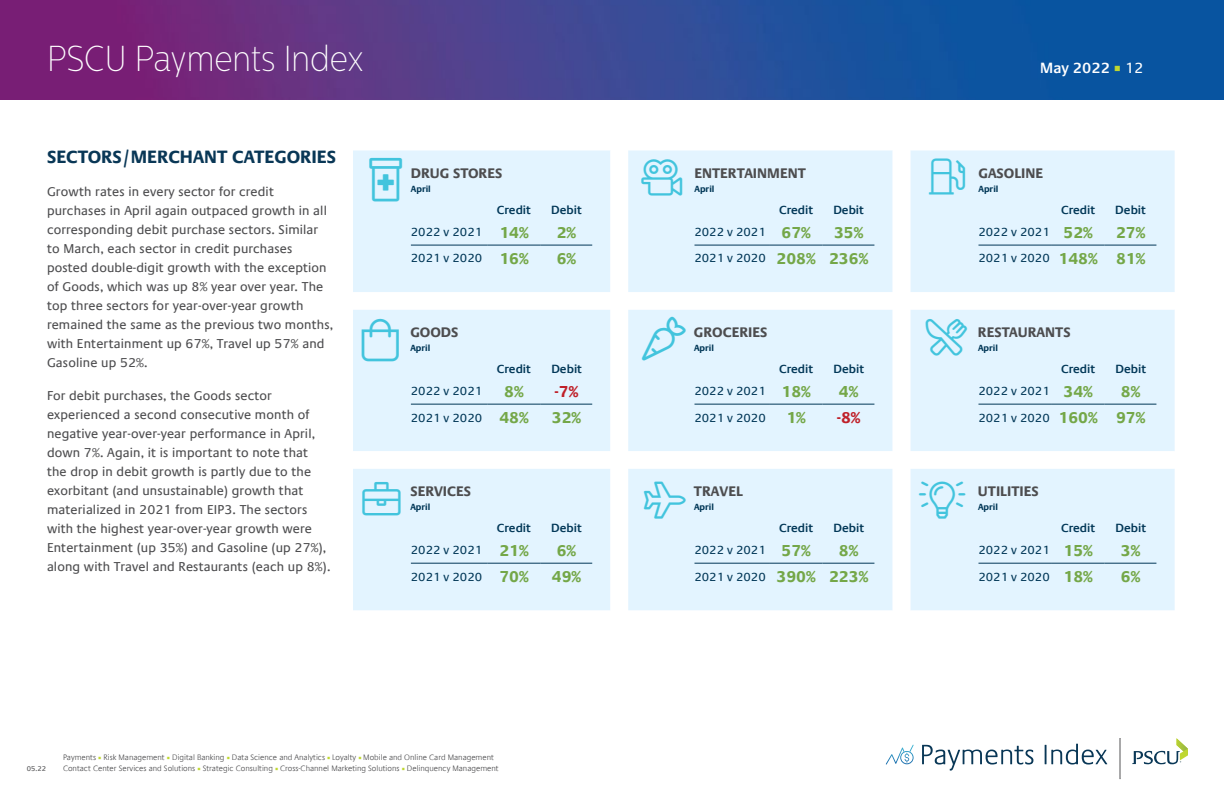
<style>
.page{position:relative;width:1224px;height:792px;background:#fff}
.page>*{position:absolute;margin:0;border:0;box-sizing:border-box;transform-origin:0 0}
.t1{font:300 43.5px "Font Awesome 5 Pro";color:#42c4dd}
.t2{font:300 42.5px "Font Awesome 5 Pro";color:#42c4dd}
.t3{font:300 37.1px "Font Awesome 5 Pro";color:#42c4dd}
.t4{font:300 37px "Font Awesome 5 Pro";color:#42c4dd}
.t5{font:300 36.7px "Font Awesome 5 Pro";color:#42c4dd}
.t6{font:100 36px "Centrale Sans Cnd";color:#fff}
.t7{font:700 18px "Praxis Com";color:#093756}
.t8{font:700 16px "Praxis Com";color:#74a748}
.t9{font:700 16px "Praxis Com";color:#bf2029}
.t10{font:600 15px "Praxis Com";color:#fff}
.t11{font:700 14px "Praxis Com";color:#4d4d4f}
.t12{font:13px/19px "Praxis Com";letter-spacing:.01em;color:#4d4d4f}
.t13{font:12px "Praxis Com";color:#013757}
.t14{font:600 12px "Praxis Com";color:#013757}
.t15{font:700 9px "Praxis Com";color:#013757}
.t16{font:300 8px "Praxis Com";color:#4d4d4f}
.t17{font:7px "Praxis Com";color:#4d4d4f}
.s1{font-family:"Minion Pro";font-weight:400;font-size:18px;color:#bfd730}
.s2{font-weight:400}
.s3{font-weight:700;font-size:16px;color:#74a748}
.s4{font-family:"Minion Pro";font-weight:400;color:#bfd730}
</style>
<div class="page">
<img style="left:0;top:0;width:1224px;height:100px">
<svg style="left:922px;top:745px;width:111px;height:26px"></svg>
<svg style="left:1045px;top:744px;width:62px;height:21px"></svg>
<svg style="left:1120px;top:738px;width:1px;height:41px"></svg>
<svg style="left:1132px;top:738px;width:56px;height:26px"></svg>
<svg style="left:886px;top:745px;width:28px;height:20px"></svg>
<svg style="left:353px;top:150px;width:822px;height:460px;fill:#e3f4ff"></svg>
<hr style="left:411px;top:245px;width:77px;height:1px;background:#013757">
<hr style="left:488px;top:245px;width:52px;height:1px;background:#013757">
<hr style="left:540px;top:245px;width:52px;height:1px;background:#013757">
<hr style="left:694px;top:245px;width:76px;height:1px;background:#013757">
<hr style="left:770px;top:245px;width:52px;height:1px;background:#013757">
<hr style="left:822px;top:245px;width:52px;height:1px;background:#013757">
<hr style="left:978px;top:245px;width:74px;height:1px;background:#013757">
<hr style="left:1052px;top:245px;width:52px;height:1px;background:#013757">
<hr style="left:1104px;top:245px;width:52px;height:1px;background:#013757">
<hr style="left:411px;top:404px;width:77px;height:1px;background:#013757">
<hr style="left:488px;top:404px;width:52px;height:1px;background:#013757">
<hr style="left:540px;top:404px;width:52px;height:1px;background:#013757">
<hr style="left:694px;top:404px;width:76px;height:1px;background:#013757">
<hr style="left:770px;top:404px;width:52px;height:1px;background:#013757">
<hr style="left:822px;top:404px;width:52px;height:1px;background:#013757">
<hr style="left:978px;top:404px;width:74px;height:1px;background:#013757">
<hr style="left:1052px;top:404px;width:52px;height:1px;background:#013757">
<hr style="left:1104px;top:404px;width:52px;height:1px;background:#013757">
<hr style="left:411px;top:563px;width:77px;height:1px;background:#013757">
<hr style="left:488px;top:563px;width:52px;height:1px;background:#013757">
<hr style="left:540px;top:563px;width:52px;height:1px;background:#013757">
<hr style="left:694px;top:563px;width:76px;height:1px;background:#013757">
<hr style="left:770px;top:563px;width:52px;height:1px;background:#013757">
<hr style="left:822px;top:563px;width:52px;height:1px;background:#013757">
<hr style="left:978px;top:563px;width:74px;height:1px;background:#013757">
<hr style="left:1052px;top:563px;width:52px;height:1px;background:#013757">
<hr style="left:1104px;top:563px;width:52px;height:1px;background:#013757">
<div style="left:919px;top:482px;width:46px;height:37px;background:#e3f4ff"></div>
<div style="left:362px;top:319px;width:37px;height:42px;background:#e3f4ff"></div>
<svg style="left:369px;top:158px;width:33px;height:44px"></svg>
<div style="left:926px;top:317px;width:42px;height:39px;background:#e3f4ff"></div>
<div style="left:644px;top:482px;width:42px;height:37px;background:#e3f4ff"></div>
<svg style="left:363px;top:482px;width:38px;height:33px"></svg>
<div style="left:642px;top:316px;width:44px;height:44px;background:#e3f4ff"></div>
<svg style="left:641px;top:159px;width:41px;height:36px"></svg>
<svg style="left:929px;top:158px;width:36px;height:36px"></svg>
<h3 class="t6" style="left:47px;top:38px;width:318px">PSCU Payments Index</h3>
<p class="t10" style="left:1040px;top:59px;width:105px">May 2022 <span class="s1">■</span> <span class="s2">12</span></p>
<h3 class="t7" style="left:47px;top:146px;width:291px">SECTORS/MERCHANT CATEGORIES</h3>
<p class="t12" style="left:47px;top:182px;width:288px">Growth rates in every sector for credit purchases in April again outpaced growth in all corresponding debit purchase sectors. Similar to March, each sector in credit purchases posted double-digit growth with the exception of Goods, which was up 8% year over year. The top three sectors for year-over-year growth remained the same as the previous two months, with Entertainment up 67%, Travel up 57% and Gasoline up 52%.</p>
<p class="t12" style="left:47px;top:386px;width:285px">For debit purchases, the Goods sector experienced a second consecutive month of negative year-over-year performance in April, down 7%. Again, it is important to note that the drop in debit growth is partly due to the exorbitant (and unsustainable) growth that materialized in 2021 from EIP3. The sectors with the highest year-over-year growth were Entertainment (up 35%) and Gasoline (up 27%), along with Travel and Restaurants (each up 8%).</p>
<h1 class="t1" style="left:369px;top:158px;width:34px">▲▼□■□▼▼●●▼</h1>
<p class="t11" style="left:411px;top:164px;width:93px">DRUG STORES</p>
<p class="t11" style="left:694px;top:164px;width:113px">ENTERTAINMENT</p>
<p class="t11" style="left:978px;top:164px;width:66px">GASOLINE</p>
<p class="t15" style="left:411px;top:184px;width:21px">April</p>
<p class="t15" style="left:695px;top:184px;width:21px">April</p>
<p class="t15" style="left:979px;top:184px;width:21px">April</p>
<p class="t14" style="left:497px;top:203px;width:36px">Credit</p>
<p class="t14" style="left:551px;top:203px;width:32px">Debit</p>
<p class="t14" style="left:779px;top:203px;width:36px">Credit</p>
<p class="t14" style="left:833px;top:203px;width:32px">Debit</p>
<p class="t14" style="left:1061px;top:203px;width:36px">Credit</p>
<p class="t14" style="left:1115px;top:203px;width:32px">Debit</p>
<p class="t13" style="left:411px;top:225px;width:119px">2022 v 2021 <span class="s3">14%</span></p>
<p class="t8" style="left:557px;top:223px;width:21px">2%</p>
<p class="t13" style="left:694px;top:225px;width:118px">2022 v 2021 <span class="s3">67%</span></p>
<p class="t8" style="left:834px;top:223px;width:31px">35%</p>
<p class="t13" style="left:978px;top:225px;width:116px">2022 v 2021 <span class="s3">52%</span></p>
<p class="t8" style="left:1116px;top:223px;width:31px">27%</p>
<p class="t13" style="left:411px;top:251px;width:119px">2021 v 2020 <span class="s3">16%</span></p>
<p class="t8" style="left:557px;top:249px;width:21px">6%</p>
<p class="t13" style="left:694px;top:251px;width:175px">2021 v 2020 <span class="s3">208% 236%</span></p>
<p class="t13" style="left:978px;top:251px;width:168px">2021 v 2020 <span class="s3">148% 81%</span></p>
<h2 class="t2" style="left:362px;top:318px;width:39px">▲□■</h2>
<h3 class="t5" style="left:926px;top:319px;width:44px">◆▼■▲●▲●▼</h3>
<p class="t11" style="left:410px;top:323px;width:50px">GOODS</p>
<p class="t11" style="left:694px;top:323px;width:75px">GROCERIES</p>
<p class="t11" style="left:978px;top:323px;width:94px">RESTAURANTS</p>
<p class="t15" style="left:410px;top:343px;width:21px">April</p>
<p class="t15" style="left:694px;top:343px;width:21px">April</p>
<p class="t15" style="left:978px;top:343px;width:21px">April</p>
<p class="t14" style="left:497px;top:362px;width:36px">Credit</p>
<p class="t14" style="left:551px;top:362px;width:32px">Debit</p>
<p class="t14" style="left:779px;top:362px;width:36px">Credit</p>
<p class="t14" style="left:834px;top:362px;width:32px">Debit</p>
<p class="t14" style="left:1061px;top:362px;width:36px">Credit</p>
<p class="t14" style="left:1116px;top:362px;width:32px">Debit</p>
<p class="t13" style="left:411px;top:384px;width:73px">2022 v 2021</p>
<p class="t8" style="left:504px;top:382px;width:21px">8%</p>
<p class="t9" style="left:555px;top:382px;width:25px">-7%</p>
<p class="t13" style="left:694px;top:384px;width:118px">2022 v 2021 <span class="s3">18%</span></p>
<p class="t8" style="left:839px;top:382px;width:21px">4%</p>
<p class="t13" style="left:978px;top:384px;width:116px">2022 v 2021 <span class="s3">34%</span></p>
<p class="t8" style="left:1121px;top:382px;width:21px">8%</p>
<p class="t13" style="left:411px;top:410px;width:119px">2021 v 2020 <span class="s3">48%</span></p>
<p class="t8" style="left:552px;top:408px;width:31px">32%</p>
<p class="t13" style="left:694px;top:410px;width:73px">2021 v 2020</p>
<p class="t8" style="left:786px;top:408px;width:21px">1%</p>
<p class="t9" style="left:837px;top:408px;width:25px">-8%</p>
<p class="t13" style="left:978px;top:410px;width:168px">2021 v 2020 <span class="s3">160% 97%</span></p>
<h3 class="t4" style="left:644px;top:482px;width:43px">●■</h3>
<h3 class="t3" style="left:919px;top:482px;width:48px">●▼◆●□■</h3>
<p class="t11" style="left:410px;top:483px;width:62px">SERVICES</p>
<p class="t11" style="left:694px;top:483px;width:51px">TRAVEL</p>
<p class="t11" style="left:978px;top:483px;width:62px">UTILITIES</p>
<p class="t15" style="left:410px;top:502px;width:21px">April</p>
<p class="t15" style="left:694px;top:502px;width:21px">April</p>
<p class="t15" style="left:978px;top:502px;width:21px">April</p>
<p class="t14" style="left:497px;top:521px;width:36px">Credit</p>
<p class="t14" style="left:551px;top:521px;width:32px">Debit</p>
<p class="t14" style="left:779px;top:521px;width:36px">Credit</p>
<p class="t14" style="left:834px;top:521px;width:32px">Debit</p>
<p class="t14" style="left:1061px;top:521px;width:36px">Credit</p>
<p class="t14" style="left:1116px;top:521px;width:32px">Debit</p>
<p class="t13" style="left:411px;top:543px;width:119px">2022 v 2021 <span class="s3">21%</span></p>
<p class="t8" style="left:557px;top:541px;width:21px">6%</p>
<p class="t13" style="left:694px;top:543px;width:118px">2022 v 2021 <span class="s3">57%</span></p>
<p class="t8" style="left:839px;top:541px;width:21px">8%</p>
<p class="t13" style="left:978px;top:543px;width:116px">2022 v 2021 <span class="s3">15%</span></p>
<p class="t8" style="left:1121px;top:541px;width:21px">3%</p>
<p class="t13" style="left:411px;top:570px;width:119px">2021 v 2020 <span class="s3">70%</span></p>
<p class="t8" style="left:552px;top:567px;width:31px">49%</p>
<p class="t13" style="left:694px;top:570px;width:175px">2021 v 2020 <span class="s3">390% 223%</span></p>
<p class="t13" style="left:978px;top:570px;width:116px">2021 v 2020 <span class="s3">18%</span></p>
<p class="t8" style="left:1121px;top:567px;width:21px">6%</p>
<p class="t16" style="left:63px;top:753px;width:433px">Payments <span class="s4">■</span> Risk Management <span class="s4">■</span> Digital Banking <span class="s4">■</span> Data Science and Analytics <span class="s4">■</span> Loyalty <span class="s4">■</span> Mobile and Online Card Management</p>
<p class="t17" style="left:27px;top:765px;width:21px">05.22</p>
<p class="t16" style="left:63px;top:764px;width:437px">Contact Center Services and Solutions <span class="s4">■</span> Strategic Consulting <span class="s4">■</span> Cross-Channel Marketing Solutions <span class="s4">■</span> Delinquency Management</p>
</div>
